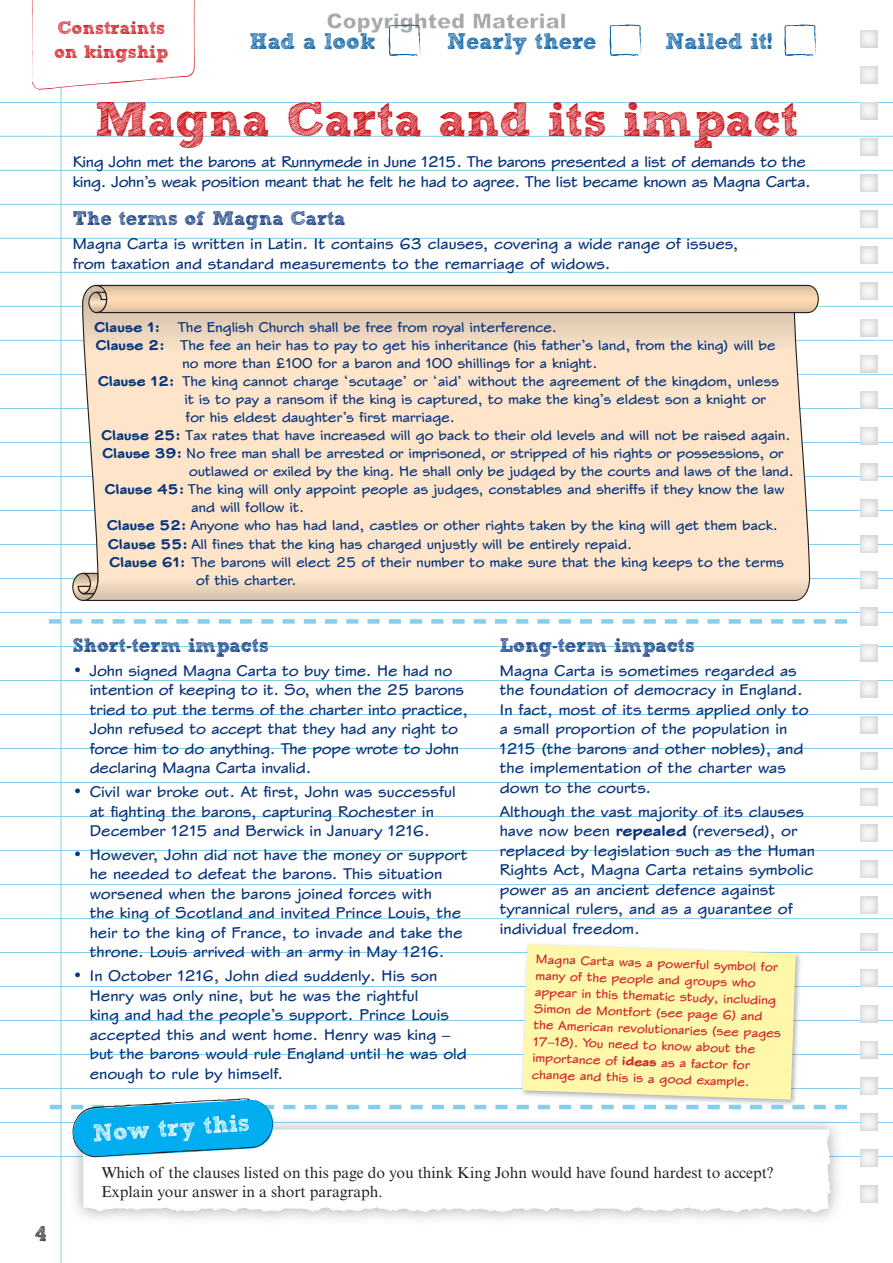
<style>
.page{position:relative;width:893px;height:1263px;background:#fff}
.page>*{position:absolute;margin:0;border:0;box-sizing:border-box;transform-origin:0 0}
.t1{font:700 48px "Sketch Block";color:#cd151d}
.t2{font:700 22.5px "Sketch Block";color:#015ca3}
.t3{font:700 21px "Sketch Block";color:#231f20}
.t4{font:700 19.5px "Sketch Block";color:#08357c}
.t5{font:700 18px/24px "Sketch Block";color:#cd151d}
.t6{font:700 16.5px/19.5px "ITC Stylusfor Pearson ED";color:#08357c}
.t7{font:700 16.5px/19.5px "ITC Stylusfor Pearson ED";letter-spacing:-.02em;color:#08357c}
.t8{font:15.75px/18.8px "Times NRMT Std";color:#231f20}
.t9{font:700 15px "ITC Stylusfor Pearson ED";letter-spacing:-.005em;color:#08357c}
.t10{font:700 13.5px/16.5px "ITC Stylusfor Pearson ED";color:#d1232a}
.s1{font-weight:800;font-size:15.15px}
.s2{font-weight:800}
</style>
<div class="page">
<hr style="left:0;top:102px;width:893px;height:1px;background:#86ceed">
<hr style="left:0;top:136px;width:893px;height:1px;background:#86ceed">
<hr style="left:0;top:170px;width:893px;height:1px;background:#86ceed">
<hr style="left:0;top:204px;width:893px;height:1px;background:#86ceed">
<hr style="left:0;top:238px;width:893px;height:1px;background:#86ceed">
<hr style="left:0;top:272px;width:893px;height:1px;background:#86ceed">
<hr style="left:61px;top:0;width:1px;height:1263px;background:#86ceed">
<hr style="left:0;top:306px;width:893px;height:1px;background:#86ceed">
<hr style="left:0;top:340px;width:893px;height:1px;background:#86ceed">
<hr style="left:0;top:374px;width:893px;height:1px;background:#86ceed">
<hr style="left:0;top:408px;width:893px;height:1px;background:#86ceed">
<hr style="left:0;top:442px;width:893px;height:1px;background:#86ceed">
<hr style="left:0;top:476px;width:893px;height:1px;background:#86ceed">
<hr style="left:0;top:510px;width:893px;height:1px;background:#86ceed">
<hr style="left:0;top:544px;width:893px;height:1px;background:#86ceed">
<hr style="left:0;top:578px;width:893px;height:1px;background:#86ceed">
<hr style="left:0;top:612px;width:893px;height:1px;background:#86ceed">
<hr style="left:0;top:646px;width:893px;height:1px;background:#86ceed">
<hr style="left:0;top:680px;width:893px;height:1px;background:#86ceed">
<hr style="left:0;top:714px;width:893px;height:1px;background:#86ceed">
<hr style="left:0;top:748px;width:893px;height:1px;background:#86ceed">
<hr style="left:0;top:782px;width:893px;height:1px;background:#86ceed">
<hr style="left:0;top:816px;width:893px;height:1px;background:#86ceed">
<hr style="left:0;top:850px;width:893px;height:1px;background:#86ceed">
<hr style="left:0;top:884px;width:893px;height:1px;background:#86ceed">
<hr style="left:0;top:918px;width:893px;height:1px;background:#86ceed">
<hr style="left:0;top:952px;width:893px;height:1px;background:#86ceed">
<hr style="left:0;top:986px;width:893px;height:1px;background:#86ceed">
<hr style="left:0;top:1020px;width:893px;height:1px;background:#86ceed">
<hr style="left:0;top:1054px;width:893px;height:1px;background:#86ceed">
<hr style="left:0;top:1088px;width:893px;height:1px;background:#86ceed">
<hr style="left:0;top:1122px;width:893px;height:1px;background:#86ceed">
<hr style="left:0;top:1156px;width:893px;height:1px;background:#86ceed">
<img style="left:860px;top:102px;width:17px;height:17px">
<img style="left:860px;top:427px;width:17px;height:17px">
<img style="left:860px;top:463px;width:17px;height:17px">
<img style="left:860px;top:500px;width:17px;height:17px">
<img style="left:860px;top:536px;width:17px;height:17px">
<img style="left:860px;top:572px;width:17px;height:17px">
<img style="left:860px;top:608px;width:17px;height:17px">
<img style="left:860px;top:644px;width:17px;height:17px">
<img style="left:860px;top:680px;width:17px;height:17px">
<img style="left:860px;top:1005px;width:17px;height:17px">
<img style="left:860px;top:1041px;width:17px;height:17px">
<img style="left:860px;top:1077px;width:17px;height:17px">
<img style="left:860px;top:1114px;width:17px;height:17px">
<img style="left:860px;top:1150px;width:17px;height:17px">
<svg style="left:609px;top:24px;width:33px;height:33px"></svg>
<svg style="left:784px;top:24px;width:33px;height:33px"></svg>
<svg style="left:32px;top:0;width:163px;height:90px"></svg>
<svg style="left:49px;top:619px;width:798px;height:5px"></svg>
<svg style="left:83px;top:1158px;width:748px;height:54px"></svg>
<svg style="left:50px;top:944px;width:797px;height:214px"></svg>
<svg style="left:82px;top:288px;width:729px;height:313px;background:#f8e0c7"></svg>
<svg style="left:72px;top:572px;width:27px;height:30px"></svg>
<svg style="left:88px;top:285px;width:731px;height:29px;background:#dcbf9e"></svg>
<svg style="left:327px;top:13px;width:238px;height:44px"></svg>
<p class="t5" style="left:54px;top:16px;width:116px">Constraints on kingship</p>
<h1 class="t1" style="left:95px;top:90px;width:705px">Magna Carta and its impact</h1>
<p class="t7" style="left:73px;top:152px;width:740px">King John met the barons at Runnymede in June 1215. The barons presented a list of demands to the king. John’s weak position meant that he felt he had to agree. The list became known as Magna Carta.</p>
<p class="t4" style="left:73px;top:206px;width:274px">The terms of Magna Carta</p>
<p class="t6" style="left:73px;top:234px;width:667px">Magna Carta is written in Latin. It contains 63 clauses, covering a wide range of issues, from taxation and standard measurements to the remarriage of widows.</p>
<h2 class="t2" style="left:249px;top:28px;width:127px">Had a look</h2>
<h2 class="t2" style="left:447px;top:28px;width:151px">Nearly there</h2>
<h2 class="t2" style="left:665px;top:28px;width:108px">Nailed it!</h2>
<p class="t9" style="left:95px;top:317px;width:465px"><span class="s1">Clause 1:</span> The English Church shall be free from royal interference.</p>
<p class="t9" style="left:96px;top:335px;width:682px"><span class="s1">Clause 2:</span> The fee an heir has to pay to get his inheritance (his father’s land, from the king) will be</p>
<p class="t9" style="left:182px;top:353px;width:418px">no more than £100 for a baron and 100 shillings for a knight.</p>
<p class="t9" style="left:98px;top:372px;width:684px"><span class="s1">Clause 12:</span> The king cannot charge ‘scutage’ or ‘aid’ without the agreement of the kingdom, unless</p>
<p class="t9" style="left:185px;top:390px;width:584px">it is to pay a ransom if the king is captured, to make the king’s eldest son a knight or</p>
<p class="t9" style="left:186px;top:408px;width:272px">for his eldest daughter’s first marriage.</p>
<p class="t9" style="left:101px;top:426px;width:692px"><span class="s2">Clause 25:</span> Tax rates that have increased will go back to their old levels and will not be raised again.</p>
<p class="t9" style="left:103px;top:444px;width:684px"><span class="s2">Clause 39:</span> No free man shall be arrested or imprisoned, or stripped of his rights or possessions, or</p>
<p class="t9" style="left:189px;top:462px;width:607px">outlawed or exiled by the king. He shall only be judged by the courts and laws of the land.</p>
<p class="t9" style="left:105px;top:480px;width:682px"><span class="s2">Clause 45:</span> The king will only appoint people as judges, constables and sheriffs if they know the law</p>
<p class="t9" style="left:192px;top:498px;width:115px">and will follow it.</p>
<p class="t9" style="left:107px;top:516px;width:673px"><span class="s2">Clause 52:</span> Anyone who has had land, castles or other rights taken by the king will get them back.</p>
<p class="t9" style="left:108px;top:534px;width:526px"><span class="s2">Clause 55:</span> All fines that the king has charged unjustly will be entirely repaid.</p>
<p class="t9" style="left:109px;top:552px;width:677px"><span class="s2">Clause 61:</span> The barons will elect 25 of their number to make sure that the king keeps to the terms</p>
<p class="t9" style="left:196px;top:570px;width:103px">of this charter.</p>
<p class="t4" style="left:73px;top:633px;width:197px">Short-term impacts</p>
<p class="t6" style="left:90px;top:660px;width:380px;text-indent:-17px">• John signed Magna Carta to buy time. He had no intention of keeping to it. So, when the 25 barons tried to put the terms of the charter into practice, John refused to accept that they had any right to force him to do anything. The pope wrote to John declaring Magna Carta invalid.</p>
<p class="t6" style="left:73px;top:782px;width:385px;text-align:center">• Civil war broke out. At first, John was successful at fighting the barons, capturing Rochester in<br>December 1215 and Berwick in January 1216.</p>
<p class="t6" style="left:90px;top:844px;width:379px;text-indent:-17px">• However, John did not have the money or support he needed to defeat the barons. This situation worsened when the barons joined forces with<br>the king of Scotland and invited Prince Louis, the heir to the king of France, to invade and take the throne. Louis arrived with an army in May 1216.</p>
<p class="t6" style="left:90px;top:966px;width:379px;text-indent:-17px">• In October 1216, John died suddenly. His son Henry was only nine, but he was the rightful<br>king and had the people’s support. Prince Louis accepted this and went home. Henry was king – but the barons would rule England until he was old enough to rule by himself.</p>
<p class="t4" style="left:500px;top:633px;width:196px">Long-term impacts</p>
<p class="t6" style="left:500px;top:660px;width:310px">Magna Carta is sometimes regarded as the foundation of democracy in England.<br>In fact, most of its terms applied only to a small proportion of the population in 1215 (the barons and other nobles), and the implementation of the charter was down to the courts.</p>
<p class="t6" style="left:500px;top:801px;width:317px">Although the vast majority of its clauses have now been <span class="s2">repealed</span> (reversed), or replaced by legislation such as the Human Rights Act, Magna Carta retains symbolic power as an ancient defence against tyrannical rulers, and as a guarantee of individual freedom.</p>
<p class="t10" style="left:536px;top:950px;width:249px;rotate:2deg">Magna Carta was a powerful symbol for many of the people and groups who appear in this thematic study, including Simon de Montfort (see page 6) and the American revolutionaries (see pages 17–18). You need to know about the importance of <span class="s2">ideas</span> as a factor for change and this is a good example.</p>
<p class="t3" style="left:35px;top:1221px;width:14px">4</p>
<p class="t8" style="left:101px;top:1165px;width:673px">Which of the clauses listed on this page do you think King John would have found hardest to accept?<br>Explain your answer in a short paragraph.</p>
</div>
